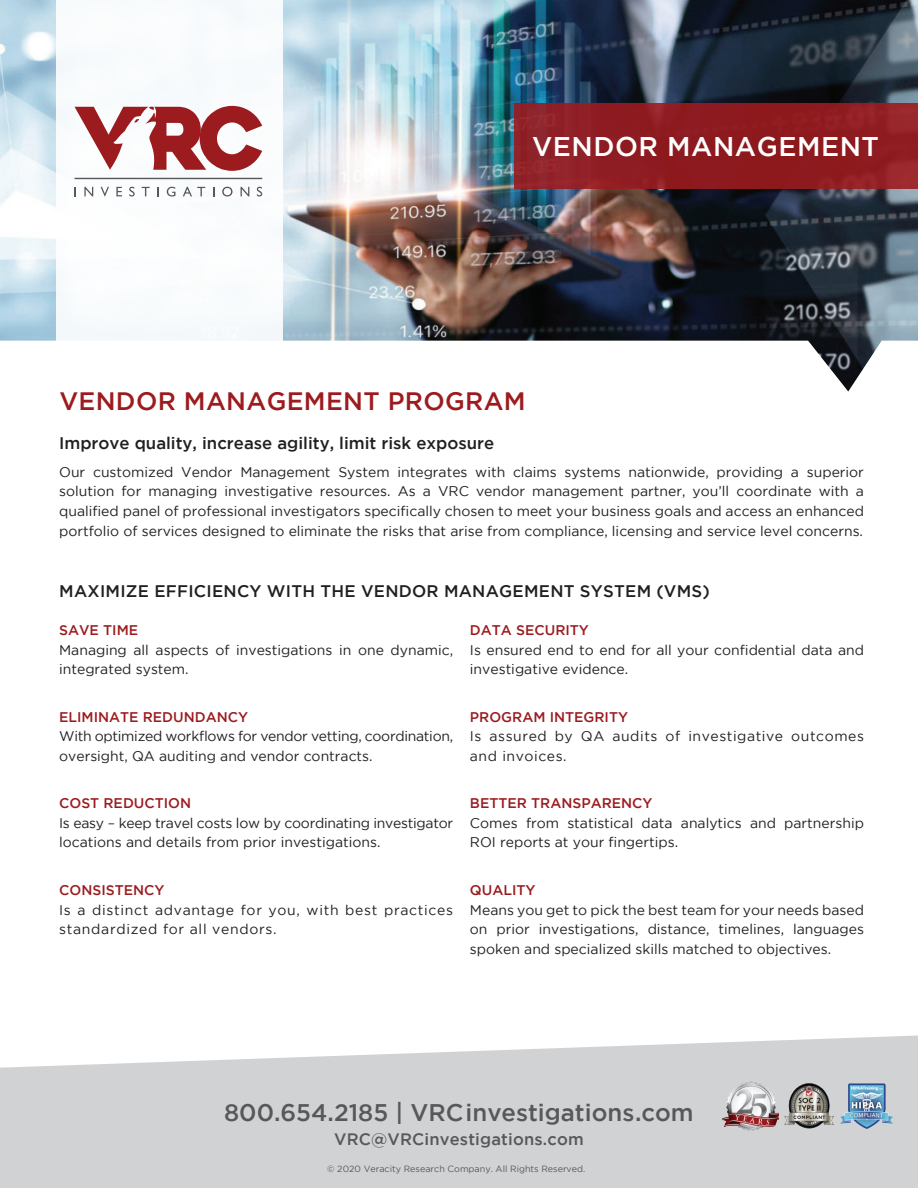
<style>
.page{position:relative;width:918px;height:1188px;background:#fff}
.page>*{position:absolute;margin:0;border:0;box-sizing:border-box;transform-origin:0 0}
.t1{font:500 27px "Gotham";letter-spacing:.02em;color:#fff}
.t2{font:500 25.2px "Gotham";letter-spacing:.015em;color:#9c1b1f}
.t3{font:500 24px "Gotham";color:#57585a}
.t4{font:500 16.8px "Gotham";letter-spacing:.015em;color:#231f20}
.t5{font:500 16.5px "Gotham";letter-spacing:.01em;color:#57585a}
.t6{font:13.95px/19.5px "Gotham";color:#231f20}
.t7{font:13.95px/19.5px "Gotham";letter-spacing:-.02em;color:#231f20}
.t8{font:500 13.95px "Gotham";color:#9c1b1f}
.t9{font:13.95px/19.5px "Gotham";letter-spacing:.05em;color:#231f20}
.t10{font:13.95px/19.5px "Gotham";letter-spacing:.04em;color:#231f20}
.t11{font:9px "Gotham";color:#57585a}
</style>
<div class="page">
<img style="left:0;top:0;width:918px;height:392px">
<div style="left:57px;top:0;width:226px;height:342px;background:#fff"></div>
<svg style="left:75px;top:106px;width:187px;height:65px"></svg>
<hr style="left:75px;top:178px;width:187px;height:1px;background:#57585a">
<svg style="left:84px;top:187px;width:9px;height:9px"></svg>
<svg style="left:101px;top:187px;width:8px;height:9px"></svg>
<svg style="left:116px;top:187px;width:6px;height:9px"></svg>
<svg style="left:129px;top:187px;width:6px;height:10px"></svg>
<svg style="left:142px;top:187px;width:8px;height:9px"></svg>
<svg style="left:157px;top:187px;width:2px;height:9px"></svg>
<svg style="left:167px;top:187px;width:8px;height:10px"></svg>
<svg style="left:183px;top:187px;width:22px;height:9px"></svg>
<svg style="left:222px;top:187px;width:11px;height:10px"></svg>
<svg style="left:241px;top:187px;width:8px;height:9px"></svg>
<svg style="left:257px;top:187px;width:5px;height:10px"></svg>
<svg style="left:0;top:1036px;width:918px;height:152px;background:#d6d6d8"></svg>
<div style="left:514px;top:103px;width:404px;height:86px;background:linear-gradient(to right,#8f1f25,#901c1f)"></div>
<img style="left:780px;top:1080px;width:57px;height:53px">
<img style="left:723px;top:1082px;width:56px;height:48px">
<img style="left:838px;top:1083px;width:56px;height:47px">
<h1 class="t1" style="left:532px;top:131px;width:349px">VENDOR MANAGEMENT</h1>
<h2 class="t2" style="left:59px;top:387px;width:468px">VENDOR MANAGEMENT PROGRAM</h2>
<p class="t4" style="left:59px;top:433px;width:437px">Improve quality, increase agility, limit risk exposure</p>
<p class="t6" style="left:59px;top:462px;width:806px;text-align:justify">Our customized Vendor Management System integrates with claims systems nationwide, providing a superior solution for managing investigative resources. As a VRC vendor management partner, you’ll coordinate with a qualified panel of professional investigators specifically chosen to meet your business goals and access an enhanced portfolio of services designed to eliminate the risks that arise from compliance, licensing and service level concerns.</p>
<p class="t4" style="left:59px;top:582px;width:652px">MAXIMIZE EFFICIENCY WITH THE VENDOR MANAGEMENT SYSTEM (VMS)</p>
<p class="t8" style="left:59px;top:622px;width:80px">SAVE TIME</p>
<p class="t6" style="left:59px;top:640px;width:396px">Managing all aspects of investigations in one dynamic, integrated system.</p>
<p class="t8" style="left:59px;top:709px;width:191px">ELIMINATE REDUNDANCY</p>
<p class="t7" style="left:59px;top:726px;width:396px">With optimized workflows for vendor vetting, coordination, oversight, QA auditing and vendor contracts.</p>
<p class="t8" style="left:59px;top:795px;width:134px">COST REDUCTION</p>
<p class="t7" style="left:59px;top:813px;width:396px">Is easy – keep travel costs low by coordinating investigator locations and details from prior investigations.</p>
<p class="t8" style="left:59px;top:882px;width:107px">CONSISTENCY</p>
<p class="t9" style="left:59px;top:900px;width:396px">Is a distinct advantage for you, with best practices standardized for all vendors.</p>
<p class="t8" style="left:470px;top:622px;width:121px">DATA SECURITY</p>
<p class="t6" style="left:470px;top:640px;width:396px">Is ensured end to end for all your confidential data and investigative evidence.</p>
<p class="t8" style="left:470px;top:709px;width:160px">PROGRAM INTEGRITY</p>
<p class="t10" style="left:470px;top:726px;width:396px">Is assured by QA audits of investigative outcomes and invoices.</p>
<p class="t8" style="left:470px;top:795px;width:184px">BETTER TRANSPARENCY</p>
<p class="t6" style="left:470px;top:813px;width:396px">Comes from statistical data analytics and partnership<br>ROI reports at your fingertips.</p>
<p class="t8" style="left:470px;top:882px;width:67px">QUALITY</p>
<p class="t6" style="left:470px;top:900px;width:396px;text-align:justify">Means you get to pick the best team for your needs based on prior investigations, distance, timelines, languages spoken and specialized skills matched to objectives.</p>
<h3 class="t3" style="left:224px;top:1099px;width:471px">800.654.2185 | VRCinvestigations.com</h3>
<p class="t5" style="left:334px;top:1130px;width:251px">VRC@VRCinvestigations.com</p>
<p class="t11" style="left:327px;top:1164px;width:260px">© 2020 Veracity Research Company. All Rights Reserved.</p>
</div>
